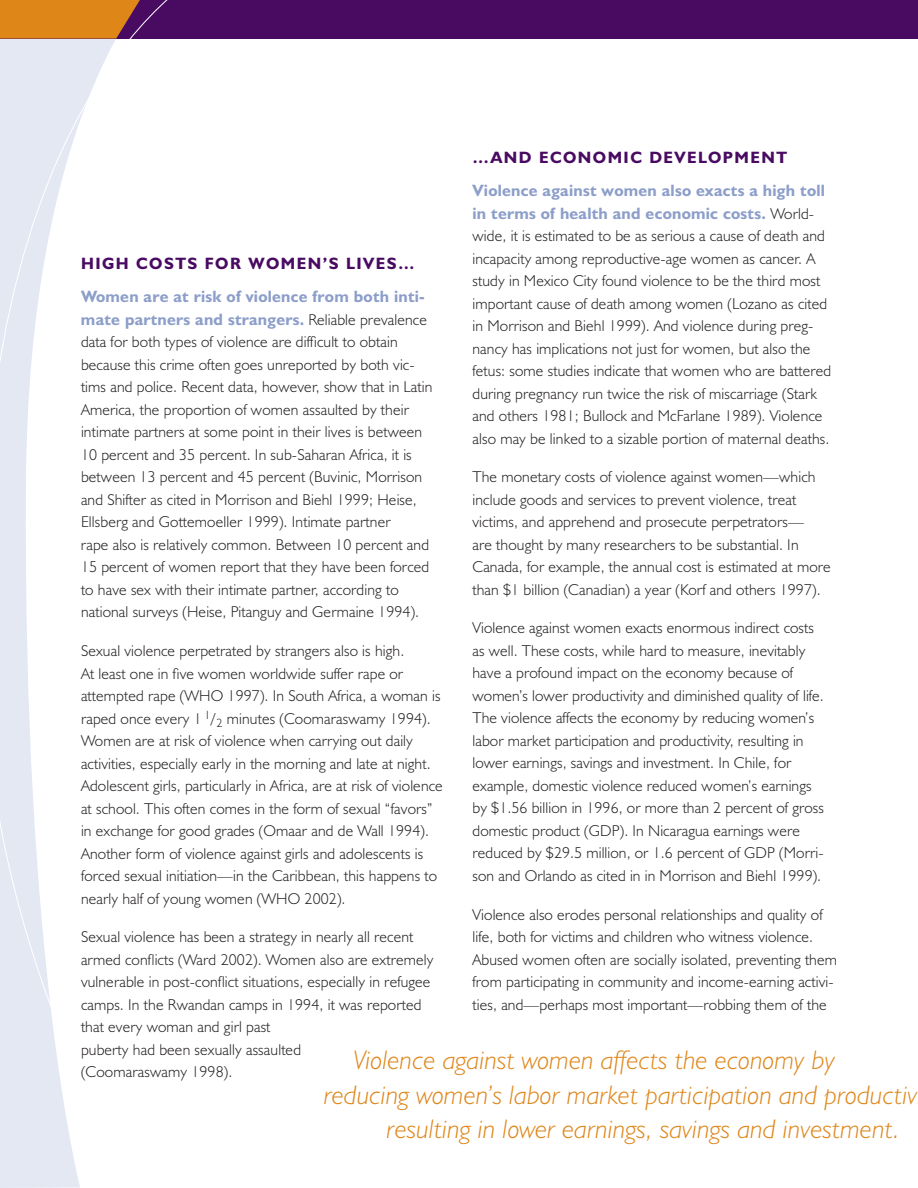
<style>
.page{position:relative;width:918px;height:1188px;background:#fff}
.page>*{position:absolute;margin:0;border:0;box-sizing:border-box;transform-origin:0 0}
.t1{font:italic 300 27px "Humanist 521 BT";letter-spacing:.01em;color:#df8619}
.t2{font:700 16.5px/22.5px "Humanist 521 BT";letter-spacing:.015em;color:#8c9ec9}
.t3{font:700 16.5px "Humanist 521 BT";letter-spacing:.09em;color:#490a62}
.t4{font:300 15.75px/22.5px "Humanist 521 BT";letter-spacing:.01em;color:#231f20}
.s1{font-weight:300;font-size:15.75px;color:#231f20}
</style>
<div class="page">
<div style="left:0;top:0;width:918px;height:39px;background:#490a62"></div>
<svg style="left:0;top:0;width:168px;height:1188px"></svg>
<svg style="left:0;top:0;width:140px;height:39px;background:#d17a20"></svg>
<p class="t3" style="left:472px;top:147px;width:316px">…AND ECONOMIC DEVELOPMENT</p>
<p class="t2" style="left:472px;top:179px;width:354px">Violence against women also exacts a high toll in terms of health and economic costs. <span class="s1">World-</span></p>
<p class="t4" style="left:472px;top:224px;width:360px">wide, it is estimated to be as serious a cause of death and incapacity among reproductive-age women as cancer. A study in Mexico City found violence to be the third most important cause of death among women (Lozano as cited in Morrison and Biehl 1999). And violence during preg&shy;nancy has implications not just for women, but also the fetus: some studies indicate that women who are battered during pregnancy run twice the risk of miscarriage (Stark and others 1981; Bullock and McFarlane 1989). Violence also may be linked to a sizable portion of maternal deaths.</p>
<p class="t4" style="left:472px;top:465px;width:360px">The monetary costs of violence against women—which include goods and services to prevent violence, treat victims, and apprehend and prosecute perpetrators—<br>are thought by many researchers to be substantial. In Canada, for example, the annual cost is estimated at more than $1 billion (Canadian) a year (Korf and others 1997).</p>
<p class="t4" style="left:472px;top:617px;width:353px">Violence against women exacts enormous indirect costs as well. These costs, while hard to measure, inevitably have a profound impact on the economy because of women’s lower productivity and diminished quality of life.<br>The violence affects the economy by reducing women’s labor market participation and productivity, resulting in lower earnings, savings and investment. In Chile, for example, domestic violence reduced women’s earnings by $1.56 billion in 1996, or more than 2 percent of gross domestic product (GDP). In Nicaragua earnings were reduced by $29.5 million, or 1.6 percent of GDP (Morri&shy;son and Orlando as cited in in Morrison and Biehl 1999).</p>
<p class="t4" style="left:472px;top:903px;width:366px">Violence also erodes personal relationships and quality of life, both for victims and children who witness violence.<br>Abused women often are socially isolated, preventing them from participating in community and income-earning activi&shy;ties, and—perhaps most important—robbing them of the</p>
<p class="t3" style="left:81px;top:253px;width:335px">HIGH COSTS FOR WOMEN’S LIVES…</p>
<p class="t2" style="left:81px;top:285px;width:347px">Women are at risk of violence from both inti&shy;mate partners and strangers. <span class="s1">Reliable prevalence</span></p>
<p class="t4" style="left:81px;top:330px;width:353px">data for both types of violence are difficult to obtain because this crime often goes unreported by both vic&shy;tims and police. Recent data, however, show that in Latin America, the proportion of women assaulted by their intimate partners at some point in their lives is between 10 percent and 35 percent. In sub-Saharan Africa, it is between 13 percent and 45 percent (Buvinic, Morrison and Shifter as cited in Morrison and Biehl 1999; Heise, Ellsberg and Gottemoeller 1999). Intimate partner<br>rape also is relatively common. Between 10 percent and 15 percent of women report that they have been forced to have sex with their intimate partner, according to national surveys (Heise, Pitanguy and Germaine 1994).</p>
<p class="t4" style="left:81px;top:639px;width:363px">Sexual violence perpetrated by strangers also is high.<br>At least one in five women worldwide suffer rape or attempted rape (WHO 1997). In South Africa, a woman is raped once every 1 <sup>1</sup>/ <sub>2</sub> minutes (Coomaraswamy 1994).<br>Women are at risk of violence when carrying out daily activities, especially early in the morning and late at night.<br>Adolescent girls, particularly in Africa, are at risk of violence at school. This often comes in the form of sexual “favors” in exchange for good grades (Omaar and de Wall 1994).<br>Another form of violence against girls and adolescents is forced sexual initiation—in the Caribbean, this happens to nearly half of young women (WHO 2002).</p>
<p class="t4" style="left:81px;top:925px;width:354px">Sexual violence has been a strategy in nearly all recent armed conflicts (Ward 2002). Women also are extremely vulnerable in post-conflict situations, especially in refugee camps. In the Rwandan camps in 1994, it was reported that every woman and girl past<br>puberty had been sexually assaulted<br>(Coomaraswamy 1998).</p>
<h1 class="t1" style="left:354px;top:1044px;width:483px">Violence against women affects the economy by</h1>
<h1 class="t1" style="left:324px;top:1078px;width:595px">reducing women’s labor market participation and productiv</h1>
<h1 class="t1" style="left:387px;top:1113px;width:515px">resulting in lower earnings, savings and investment.</h1>
</div>
